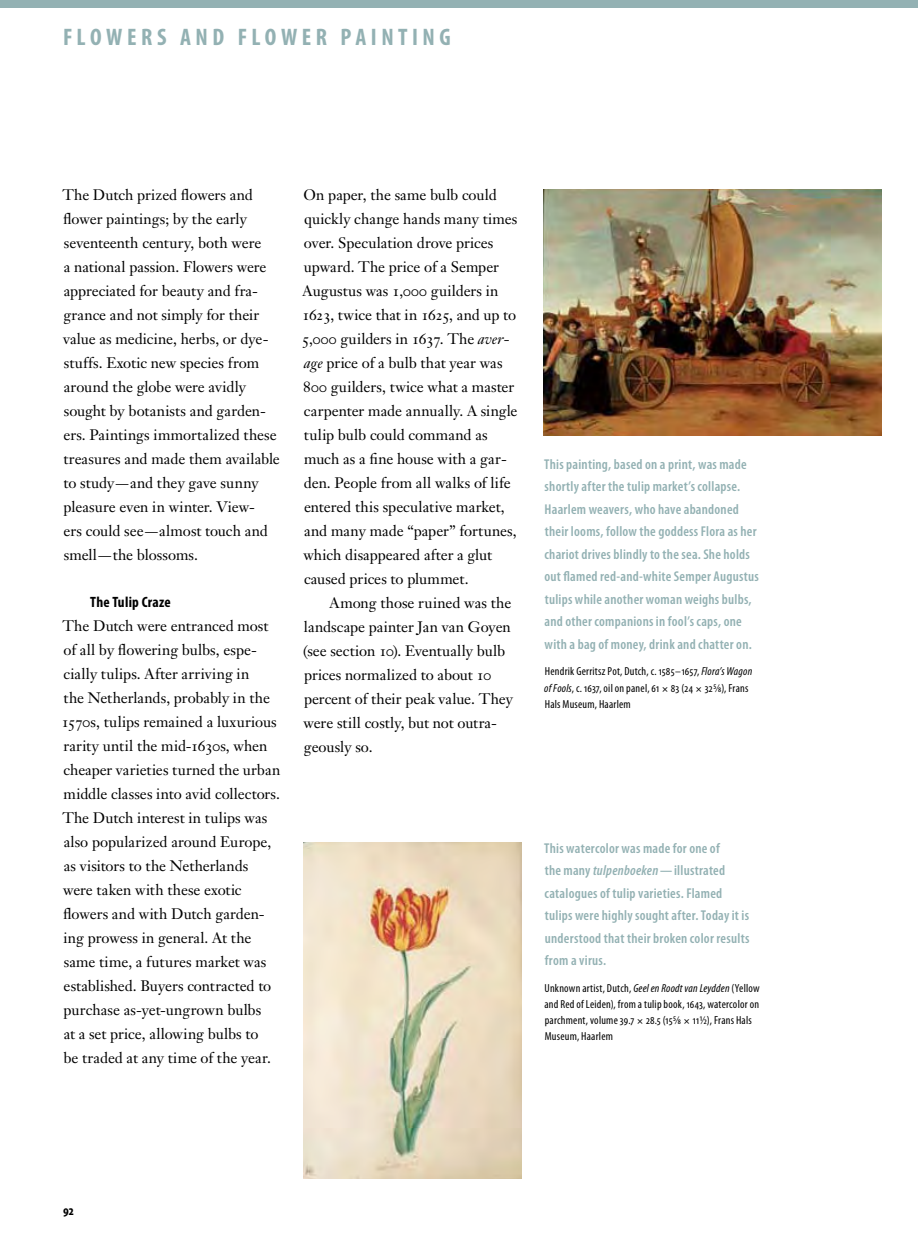
<style>
.page{position:relative;width:918px;height:1242px;background:#fff}
.page>*{position:absolute;margin:0;border:0;box-sizing:border-box;transform-origin:0 0}
.t1{font:700 condensed 24px "Myriad Pro";letter-spacing:.185em;color:#93b1b3}
.t2{font:15px/24px "Janson Text LT Std";letter-spacing:-.005em;color:#000}
.t3{font:700 condensed 15px "Myriad Pro";letter-spacing:.015em;color:#000}
.t4{font:600 condensed 14.25px/22.5px "Myriad Pro";letter-spacing:.015em;color:#93b1b3}
.t5{font:700 condensed 13.5px "Myriad Pro";color:#000}
.t6{font:condensed 11.7px/16px "Myriad Pro";letter-spacing:.02em;color:#000}
.s1{font-style:italic}
</style>
<div class="page">
<div style="left:0;top:0;width:918px;height:8px;background:#93b1b3"></div>
<img style="left:544px;top:189px;width:338px;height:247px">
<img style="left:303px;top:842px;width:218px;height:337px">
<h1 class="t1" style="left:63px;top:22px;width:389px">FLOWERS AND FLOWER PAINTING</h1>
<p class="t2" style="left:62px;top:185px;width:219px">The Dutch prized flowers and flower paintings; by the early seventeenth century, both were<br>a national passion. Flowers were appreciated for beauty and fra&shy;grance and not simply for their value as medicine, herbs, or dye&shy;stuffs. Exotic new species from around the globe were avidly sought by botanists and garden&shy;ers. Paintings immortalized these treasures and made them available to study—and they gave sunny pleasure even in winter. View-<br>ers could see—almost touch and smell—the blossoms.</p>
<p class="t3" style="left:90px;top:592px;width:82px">The Tulip Craze</p>
<p class="t2" style="left:62px;top:615px;width:220px">The Dutch were entranced most of all by flowering bulbs, espe&shy;cially tulips. After arriving in<br>the Netherlands, probably in the<br>1570s, tulips remained a luxurious rarity until the mid-1630s, when cheaper varieties turned the urban middle classes into avid collectors.<br>The Dutch interest in tulips was also popularized around Europe, as visitors to the Netherlands<br>were taken with these exotic flowers and with Dutch garden&shy;ing prowess in general. At the same time, a futures market was established. Buyers contracted to purchase as-yet-ungrown bulbs<br>at a set price, allowing bulbs to<br>be traded at any time of the year.</p>
<p class="t2" style="left:302px;top:185px;width:217px">On paper, the same bulb could quickly change hands many times over. Speculation drove prices upward. The price of a Semper<br>Augustus was 1,000 guilders in<br>1623, twice that in 1625, and up to<br>5,000 guilders in 1637. The <span class="s1">aver&shy;age</span> price of a bulb that year was<br>800 guilders, twice what a master carpenter made annually. A single tulip bulb could command as much as a fine house with a gar&shy;den. People from all walks of life entered this speculative market, and many made “paper” fortunes, which disappeared after a glut caused prices to plummet.</p>
<p class="t2" style="left:303px;top:593px;width:211px;text-indent:26px">Among those ruined was the landscape painter Jan van Goyen (see section 10). Eventually bulb prices normalized to about 10 percent of their peak value. They were still costly, but not outra&shy;geously so.</p>
<p class="t4" style="left:544px;top:453px;width:216px">This painting, based on a print, was made shortly after the tulip market’s collapse.<br>Haarlem weavers, who have abandoned their looms, follow the goddess Flora as her chariot drives blindly to the sea. She holds out flamed red-and-white Semper Augustus tulips while another woman weighs bulbs, and other companions in fool’s caps, one with a bag of money, drink and chatter on.</p>
<p class="t6" style="left:544px;top:665px;width:210px">Hendrik Gerritsz Pot, Dutch, c. 1585–1657, <span class="s1">Flora’s Wagon of Fools</span>, c. 1637, oil on panel, 61 83 (24 325⁄8), Frans<br>Hals Museum, Haarlem</p>
<p class="t4" style="left:544px;top:837px;width:207px">This watercolor was made for one of<br>the many <span class="s1">tulpenboeken</span>—illustrated catalogues of tulip varieties. Flamed tulips were highly sought after. Today it is understood that their broken color results from a virus.</p>
<p class="t6" style="left:544px;top:981px;width:217px">Unknown artist, Dutch, <span class="s1">Geel en Roodt van Leydden</span> (Yellow and Red of Leiden), from a tulip book, 1643, watercolor on parchment, volume 39.7 28.5 (155⁄8 11½), Frans Hals Museum, Haarlem</p>
<p class="t5" style="left:63px;top:1202px;width:12px">92</p>
</div>
